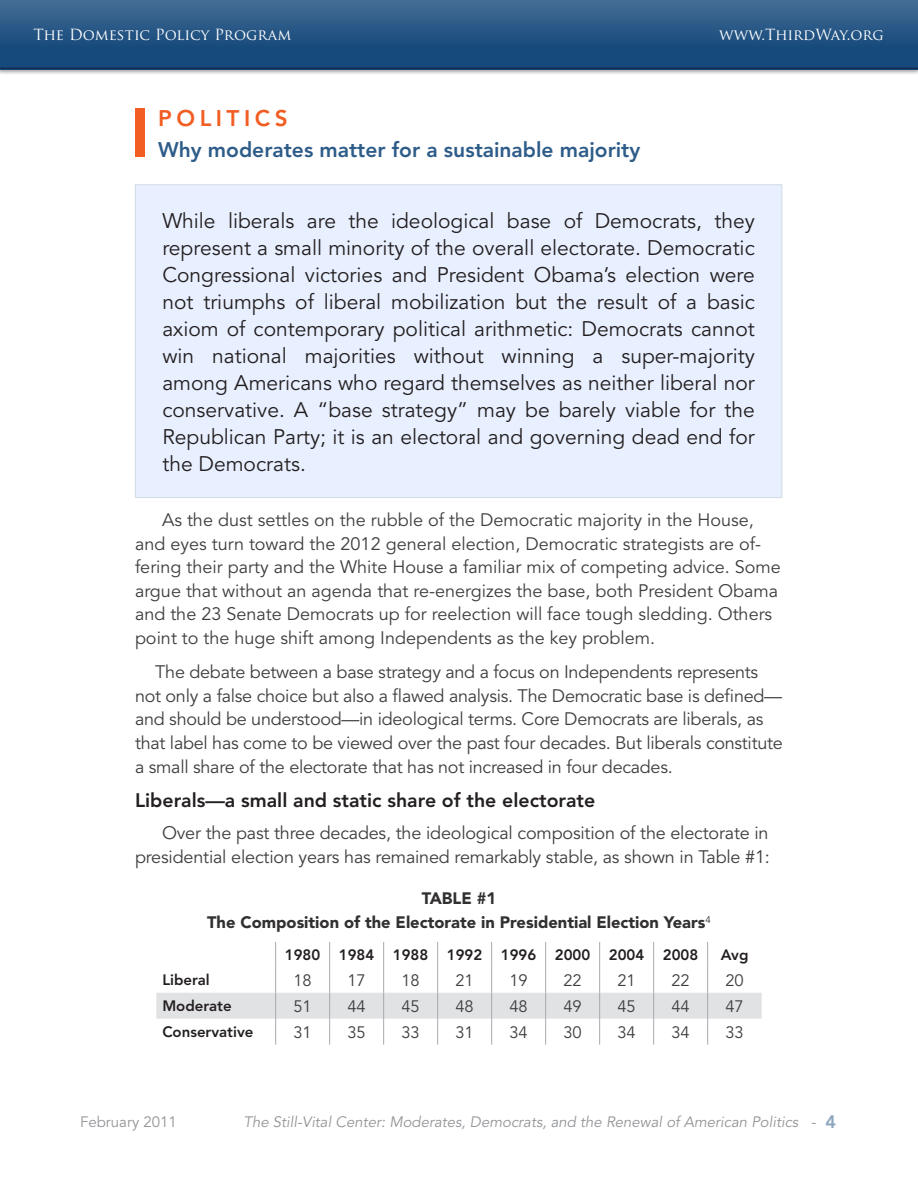
<style>
.page{position:relative;width:918px;height:1188px;background:#fff}
.page>*{position:absolute;margin:0;border:0;box-sizing:border-box;transform-origin:0 0}
.brief_Head{font:800 22.5px "Avenir LT Std";letter-spacing:.2em;color:#f15d22}
.BOX_2{font:21px/27px "Avenir LT Std";color:#231f20;text-align:justify}
.brief_Shaded{font:800 21px "Avenir LT Std";color:#2e5c89}
.Statements{font:800 19.5px "Avenir LT Std";color:#231f20}
.Body_Text{font:18px/23.5px "Avenir LT Std";letter-spacing:-.01em;color:#3e3e3f}
.GRAPHIC_Header{font:900 16.5px/24px "Avenir LT Std";color:#312f30;text-align:center}
.Table_Body{font:16.5px "Avenir LT Std";color:#3e3e3f}
.t1{font:italic 15px "Avenir LT Std";color:#939598}
.Table_Head{font:800 15px "Avenir LT Std";color:#231f20}
.t2{font:15px "Trajan Pro";color:#fff}
.t3{font:15px "Trajan Pro";letter-spacing:-.02em;color:#fff}
.t4{font:15px "Avenir LT Std";color:#939598}
.s1{font-style:normal}
.s2{font-weight:800;font-style:normal;font-size:18px;color:#8ba5be}
</style>
<div class="page">
<div style="left:0;top:0;width:918px;height:75px;background:#231f20;opacity:.4"></div>
<div style="left:0;top:0;width:918px;height:69px;background:linear-gradient(to bottom,#406a93,#0d4276)"></div>
<hr style="left:0;top:68px;width:918px;height:1px;background:#142c52">
<div style="left:135px;top:108px;width:10px;height:49px;background:#f15d22"></div>
<div style="left:135px;top:185px;width:647px;height:313px;background:#e8efff"></div>
<hr style="left:135px;top:184px;width:647px;height:1px;background:#d1dbe5">
<hr style="left:135px;top:185px;width:1px;height:312px;background:#d1dbe5">
<hr style="left:782px;top:185px;width:1px;height:312px;background:#d1dbe5">
<hr style="left:135px;top:497px;width:647px;height:1px;background:#d1dbe5">
<svg style="left:156px;top:942px;width:606px;height:103px"></svg>
<p class="t2" style="left:34px;top:25px;width:259px">The Domestic Policy Program</p>
<p class="t3" style="left:719px;top:25px;width:166px">www.ThirdWay.org</p>
<p class="brief_Head" style="left:158px;top:105px;width:131px">POLITICS</p>
<p class="brief_Shaded" style="left:158px;top:137px;width:484px">Why moderates matter for a sustainable majority</p>
<p class="BOX_2" style="left:162px;top:207px;width:594px">While liberals are the ideological base of Democrats, they represent a small minority of the overall electorate. Democratic Congressional victories and President Obama’s election were not triumphs of liberal mobilization but the result of a basic axiom of contemporary political arithmetic: Democrats cannot win national majorities without winning a super-majority among Americans who regard themselves as neither liberal nor conservative. A “base strategy” may be barely viable for the Republican Party; it is an electoral and governing dead end for the Democrats.</p>
<p class="Body_Text" style="left:135px;top:509px;width:647px;text-indent:27px">As the dust settles on the rubble of the Democratic majority in the House, and eyes turn toward the 2012 general election, Democratic strategists are of&shy;fering their party and the White House a familiar mix of competing advice. Some argue that without an agenda that re-energizes the base, both President Obama and the 23 Senate Democrats up for reelection will face tough sledding. Others point to the huge shift among Independents as the key problem.</p>
<p class="Body_Text" style="left:135px;top:661px;width:649px;text-indent:20px">The debate between a base strategy and a focus on Independents represents not only a false choice but also a flawed analysis. The Democratic base is defined— and should be understood—in ideological terms. Core Democrats are liberals, as that label has come to be viewed over the past four decades. But liberals constitute a small share of the electorate that has not increased in four decades.</p>
<p class="Statements" style="left:135px;top:788px;width:462px">Liberals—a small and static share of the electorate</p>
<p class="Body_Text" style="left:135px;top:822px;width:636px;text-align:right">Over the past three decades, the ideological composition of the electorate in presidential election years has remained remarkably stable, as shown in Table #1:</p>
<p class="GRAPHIC_Header" style="left:207px;top:887px;width:505px">TABLE #1<br>The Composition of the Electorate in Presidential Election Years<sup>4</sup></p>
<p class="Table_Head" style="left:285px;top:946px;width:37px">1980</p>
<p class="Table_Head" style="left:339px;top:946px;width:37px">1984</p>
<p class="Table_Head" style="left:393px;top:946px;width:37px">1988</p>
<p class="Table_Head" style="left:447px;top:946px;width:37px">1992</p>
<p class="Table_Head" style="left:501px;top:946px;width:37px">1996</p>
<p class="Table_Head" style="left:555px;top:946px;width:37px">2000</p>
<p class="Table_Head" style="left:609px;top:946px;width:37px">2004</p>
<p class="Table_Head" style="left:663px;top:946px;width:37px">2008</p>
<p class="Table_Head" style="left:721px;top:946px;width:29px">Avg</p>
<p class="Table_Head" style="left:162px;top:971px;width:49px">Liberal</p>
<p class="Table_Body" style="left:293px;top:971px;width:20px">18</p>
<p class="Table_Body" style="left:347px;top:971px;width:20px">17</p>
<p class="Table_Body" style="left:401px;top:971px;width:20px">18</p>
<p class="Table_Body" style="left:455px;top:971px;width:20px">21</p>
<p class="Table_Body" style="left:509px;top:971px;width:20px">19</p>
<p class="Table_Body" style="left:563px;top:971px;width:20px">22</p>
<p class="Table_Body" style="left:617px;top:971px;width:20px">21</p>
<p class="Table_Body" style="left:671px;top:971px;width:20px">22</p>
<p class="Table_Body" style="left:725px;top:971px;width:20px">20</p>
<p class="Table_Head" style="left:162px;top:997px;width:71px">Moderate</p>
<p class="Table_Body" style="left:293px;top:997px;width:20px">51</p>
<p class="Table_Body" style="left:347px;top:997px;width:20px">44</p>
<p class="Table_Body" style="left:401px;top:997px;width:20px">45</p>
<p class="Table_Body" style="left:455px;top:997px;width:20px">48</p>
<p class="Table_Body" style="left:509px;top:997px;width:20px">48</p>
<p class="Table_Body" style="left:563px;top:997px;width:20px">49</p>
<p class="Table_Body" style="left:617px;top:997px;width:20px">45</p>
<p class="Table_Body" style="left:671px;top:997px;width:20px">44</p>
<p class="Table_Body" style="left:725px;top:997px;width:20px">47</p>
<p class="Table_Head" style="left:162px;top:1023px;width:93px">Conservative</p>
<p class="Table_Body" style="left:293px;top:1023px;width:20px">31</p>
<p class="Table_Body" style="left:347px;top:1023px;width:20px">35</p>
<p class="Table_Body" style="left:401px;top:1023px;width:20px">33</p>
<p class="Table_Body" style="left:455px;top:1023px;width:20px">31</p>
<p class="Table_Body" style="left:509px;top:1023px;width:20px">34</p>
<p class="Table_Body" style="left:563px;top:1023px;width:20px">30</p>
<p class="Table_Body" style="left:617px;top:1023px;width:20px">34</p>
<p class="Table_Body" style="left:671px;top:1023px;width:20px">34</p>
<p class="Table_Body" style="left:725px;top:1023px;width:20px">33</p>
<p class="t4" style="left:80px;top:1113px;width:98px">February 2011</p>
<p class="t1" style="left:244px;top:1113px;width:594px">The Still-Vital Center: Moderates, Democrats, and the Renewal of American Politics <span class="s1">-</span> <span class="s2">4</span></p>
</div>
